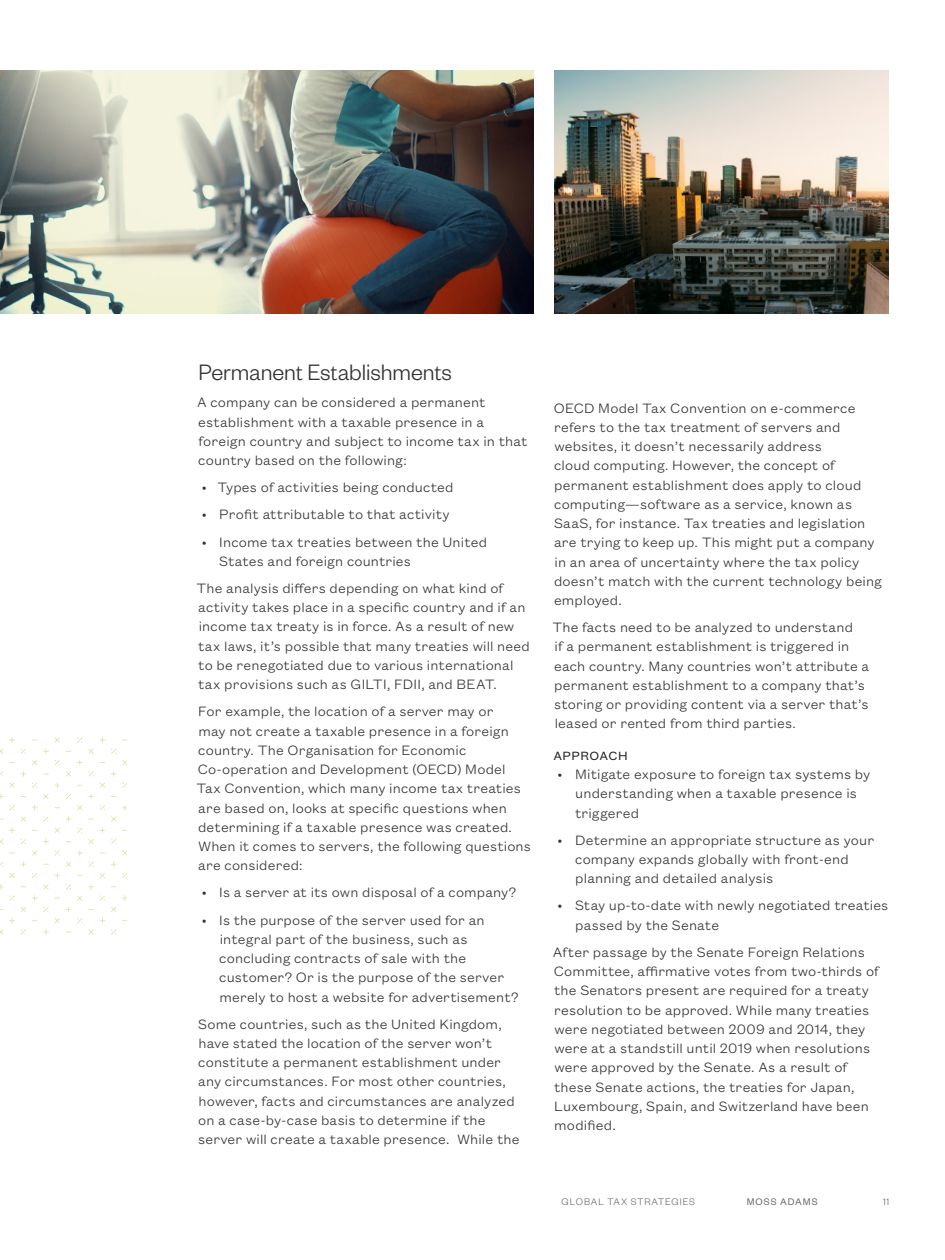
<style>
.page{position:relative;width:945px;height:1260px;background:#fff}
.page>*{position:absolute;margin:0;border:0;box-sizing:border-box;transform-origin:0 0}
.H5__Left{font:300 24.5px "Founders Grotesk";letter-spacing:-.005em;color:#313232}
.BC__Left{font:300 14.88px/19.2px "Founders Grotesk Text";letter-spacing:.01em;color:#313232}
.H7__Left{font:13.12px "Founders Grotesk Text";letter-spacing:.035em;color:#1d2120}
.t1{font:300 10.5px "Founders Grotesk";letter-spacing:.09em;color:#6f6b6b}
.t2{font:10.5px "Founders Grotesk";letter-spacing:.1em;color:#6f6b6b}
</style>
<div class="page">
<img style="left:554px;top:71px;width:334px;height:242px">
<img style="left:0;top:71px;width:533px;height:242px">
<svg style="left:0;top:737px;width:126px;height:198px"></svg>
<p class="H5__Left" style="left:198px;top:358px;width:255px">Permanent Establishments</p>
<p class="BC__Left" style="left:197px;top:392px;width:332px">A company can be considered a permanent establishment with a taxable presence in a foreign country and subject to income tax in that country based on the following:</p>
<p class="BC__Left" style="left:202px;top:477px;width:253px">• Types of activities being conducted</p>
<p class="BC__Left" style="left:202px;top:504px;width:249px">• Profit attributable to that activity</p>
<p class="BC__Left" style="left:219px;top:531px;width:270px;text-indent:-17px">• Income tax treaties between the United<br>States and foreign countries</p>
<p class="BC__Left" style="left:196px;top:577px;width:335px">The analysis differs depending on what kind of activity takes place in a specific country and if an income tax treaty is in force. As a result of new tax laws, it’s possible that many treaties will need to be renegotiated due to various international tax provisions such as GILTI, FDII, and BEAT.</p>
<p class="BC__Left" style="left:196px;top:701px;width:336px">For example, the location of a server may or<br>may not create a taxable presence in a foreign country. The Organisation for Economic Co-operation and Development (OECD) Model Tax Convention, which many income tax treaties are based on, looks at specific questions when determining if a taxable presence was created.<br>When it comes to servers, the following questions are considered:</p>
<p class="BC__Left" style="left:202px;top:882px;width:316px">• Is a server at its own disposal of a company?</p>
<p class="BC__Left" style="left:219px;top:909px;width:301px;text-indent:-18px">• Is the purpose of the server used for an integral part of the business, such as concluding contracts of sale with the customer? Or is the purpose of the server merely to host a website for advertisement?</p>
<p class="BC__Left" style="left:198px;top:1013px;width:323px">Some countries, such as the United Kingdom, have stated the location of the server won’t constitute a permanent establishment under any circumstances. For most other countries, however, facts and circumstances are analyzed on a case-by-case basis to determine if the server will create a taxable presence. While the</p>
<p class="BC__Left" style="left:554px;top:397px;width:330px">OECD Model Tax Convention on e-commerce refers to the tax treatment of servers and websites, it doesn’t necessarily address<br>cloud computing. However, the concept of permanent establishment does apply to cloud computing—software as a service, known as SaaS, for instance. Tax treaties and legislation are trying to keep up. This might put a company in an area of uncertainty where the tax policy doesn’t match with the current technology being employed.</p>
<p class="BC__Left" style="left:552px;top:617px;width:318px">The facts need to be analyzed to understand<br>if a permanent establishment is triggered in each country. Many countries won’t attribute a permanent establishment to a company that’s storing or providing content via a server that’s leased or rented from third parties.</p>
<p class="H7__Left" style="left:553px;top:747px;width:76px">APPROACH</p>
<p class="BC__Left" style="left:575px;top:764px;width:297px;text-indent:-18px">• Mitigate exposure to foreign tax systems by understanding when a taxable presence is triggered</p>
<p class="BC__Left" style="left:575px;top:829px;width:300px;text-indent:-18px">• Determine an appropriate structure as your company expands globally with front-end planning and detailed analysis</p>
<p class="BC__Left" style="left:575px;top:895px;width:315px;text-indent:-18px">• Stay up-to-date with newly negotiated treaties passed by the Senate</p>
<p class="BC__Left" style="left:553px;top:941px;width:328px">After passage by the Senate Foreign Relations Committee, affirmative votes from two-thirds of the Senators present are required for a treaty resolution to be approved. While many treaties were negotiated between 2009 and 2014, they were at a standstill until 2019 when resolutions were approved by the Senate. As a result of these Senate actions, the treaties for Japan, Luxembourg, Spain, and Switzerland have been modified.</p>
<p class="t1" style="left:561px;top:1195px;width:135px">GLOBAL TAX STRATEGIES</p>
<p class="t2" style="left:747px;top:1195px;width:73px">MOSS ADAMS</p>
<p class="t1" style="left:883px;top:1195px;width:8px">11</p>
</div>
